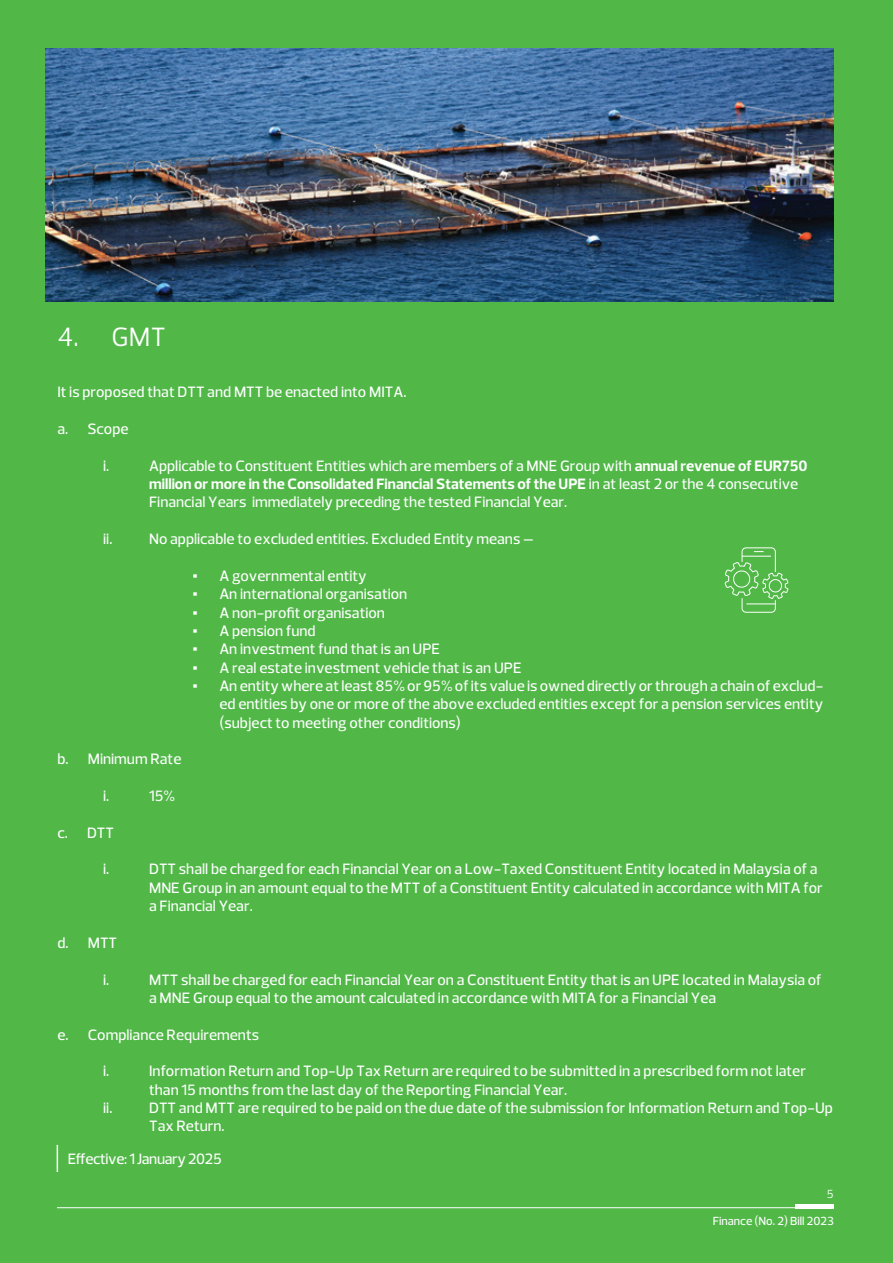
<style>
.page{position:relative;width:893px;height:1263px;background:#51b848}
.page>*{position:absolute;margin:0;border:0;box-sizing:border-box;transform-origin:0 0}
.t1{font:27px "Prelo";color:#fff}
.t2{font:500 15.3px/18.3px "Prelo";color:#fff}
.t3{font:500 15.3px "Prelo";letter-spacing:-.02em;color:#fff}
.t4{font:500 12px "Prelo";color:#fff}
.t5{font:12px "Prelo";color:#fff}
.s1{font-weight:700}
.s2{font-family:"Times New Roman";font-weight:400}
</style>
<div class="page">
<hr style="left:57px;top:1207px;width:738px;height:1px;background:#fff">
<hr style="left:795px;top:1204px;width:39px;height:4px;background:#fff">
<img style="left:45px;top:49px;width:788px;height:253px">
<svg style="left:724px;top:547px;width:65px;height:66px"></svg>
<svg style="left:57px;top:1145px;width:1px;height:27px"></svg>
<h1 class="t1" style="left:57px;top:321px;width:110px">4. GMT</h1>
<p class="t2" style="left:57px;top:383px;width:351px">It is proposed that DTT and MTT be enacted into MITA.</p>
<p class="t2" style="left:57px;top:420px;width:73px">a. Scope</p>
<p class="t2" style="left:103px;top:456px;width:8px">i.</p>
<p class="t2" style="left:149px;top:456px;width:660px">Applicable to Constituent Entities which are members of a MNE Group with <span class="s1">annual revenue of EUR750 million or more in the Consolidated Financial Statements of the UPE</span> in at least 2 or the 4 consecutive<br>Financial Years immediately preceding the tested Financial Year.</p>
<p class="t2" style="left:103px;top:530px;width:11px">ii.</p>
<p class="t2" style="left:149px;top:530px;width:386px">No applicable to excluded entities. Excluded Entity means –</p>
<p class="t2" style="left:192px;top:567px;width:176px"><span class="s2">▪</span> A governmental entity</p>
<p class="t2" style="left:192px;top:585px;width:216px"><span class="s2">▪</span> An international organisation</p>
<p class="t2" style="left:192px;top:603px;width:194px"><span class="s2">▪</span> A non-profit organisation</p>
<p class="t2" style="left:192px;top:622px;width:125px"><span class="s2">▪</span> A pension fund</p>
<p class="t2" style="left:192px;top:640px;width:249px"><span class="s2">▪</span> An investment fund that is an UPE</p>
<p class="t2" style="left:192px;top:658px;width:331px"><span class="s2">▪</span> A real estate investment vehicle that is an UPE</p>
<p class="t2" style="left:219px;top:677px;width:605px;text-align:justify;text-indent:-27px"><span class="s2">▪</span> An entity where at least 85% or 95% of its value is owned directly or through a chain of exclud&shy;ed entities by one or more of the above excluded entities except for a pension services entity (subject to meeting other conditions)</p>
<p class="t2" style="left:57px;top:750px;width:126px">b. Minimum Rate</p>
<p class="t2" style="left:103px;top:787px;width:8px">i.</p>
<p class="t2" style="left:149px;top:787px;width:28px">15%</p>
<p class="t2" style="left:57px;top:823px;width:58px">c. DTT</p>
<p class="t2" style="left:103px;top:860px;width:8px">i.</p>
<p class="t2" style="left:149px;top:860px;width:675px">DTT shall be charged for each Financial Year on a Low-Taxed Constituent Entity located in Malaysia of a<br>MNE Group in an amount equal to the MTT of a Constituent Entity calculated in accordance with MITA for a Financial Year.</p>
<p class="t2" style="left:57px;top:934px;width:61px">d. MTT</p>
<p class="t2" style="left:103px;top:970px;width:8px">i.</p>
<p class="t2" style="left:149px;top:970px;width:674px">MTT shall be charged for each Financial Year on a Constituent Entity that is an UPE located in Malaysia of a MNE Group equal to the amount calculated in accordance with MITA for a Financial Yea</p>
<p class="t2" style="left:57px;top:1025px;width:203px">e. Compliance Requirements</p>
<p class="t2" style="left:103px;top:1062px;width:8px">i.</p>
<p class="t2" style="left:149px;top:1062px;width:658px">Information Return and Top-Up Tax Return are required to be submitted in a prescribed form not later than 15 months from the last day of the Reporting Financial Year.</p>
<p class="t2" style="left:103px;top:1099px;width:11px">ii.</p>
<p class="t2" style="left:149px;top:1099px;width:685px">DTT and MTT are required to be paid on the due date of the submission for Information Return and Top-Up<br>Tax Return.</p>
<p class="t3" style="left:68px;top:1149px;width:156px">Effective: 1 January 2025</p>
<p class="t5" style="left:827px;top:1186px;width:8px">5</p>
<p class="t4" style="left:713px;top:1214px;width:123px">Finance (No. 2) Bill 2023</p>
</div>
